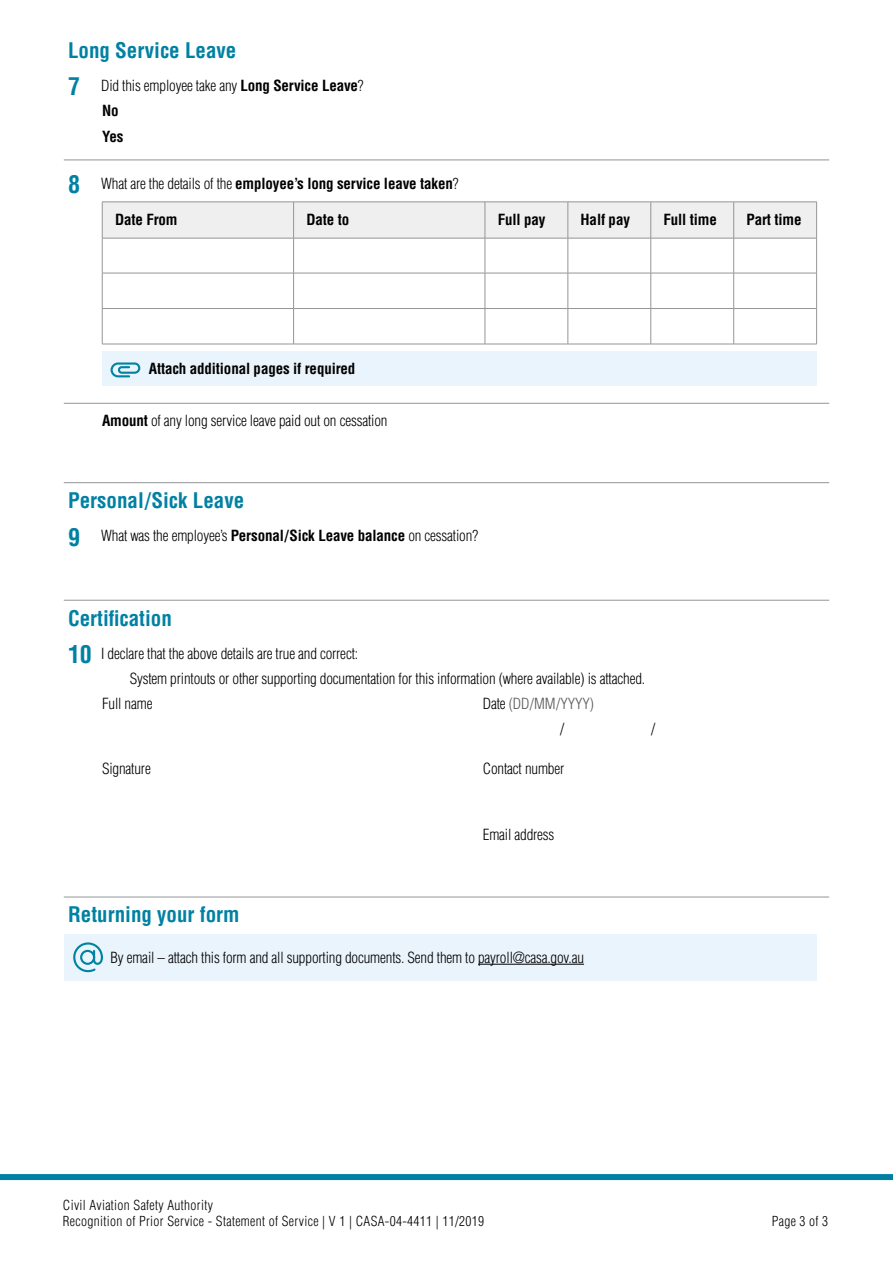
<style>
.page{position:relative;width:893px;height:1263px;background:#fff}
.page>*{position:absolute;margin:0;border:0;box-sizing:border-box;transform-origin:0 0}
.t1{font:700 condensed 24px "Helvetica LT Std";color:#0081a3}
.Sub-H_Cont_Bold_blue{font:700 condensed 21px "Helvetica LT Std";color:#0081a3}
.P_Indent_9mm_10pt_SA{font:300 condensed 15px "Helvetica LT Std";letter-spacing:-.01em;color:#000}
._1SH__P_Indent_9mm_1{font:300 condensed 15px "Helvetica LT Std";letter-spacing:-.01em;color:#000}
.Multi-checkbox_Inden{font:300 condensed 15px "Helvetica LT Std";letter-spacing:-.01em;color:#000}
._1SH__P_Indent_9mm_1-2{font:700 condensed 15px "Helvetica LT Std";letter-spacing:-.01em;color:#000}
._2SH__P_Indent_9mm_1{font:300 condensed 15px "Helvetica LT Std";letter-spacing:-.01em;color:#000}
.Table_H{font:700 condensed 15px "Helvetica LT Std";letter-spacing:-.01em;color:#000}
.Attached_note_10pt_B{font:700 condensed 15px "Helvetica LT Std";letter-spacing:-.01em;color:#000}
.P_Indent_9mm_10pt_SA-2{font:300 condensed 15px "Helvetica LT Std";letter-spacing:-.01em;color:#58595b}
.P_Indent_9mm_10pt_SA-3{font:700 condensed 15px "Helvetica LT Std";color:#000}
.N_Y_Checkbox_line{font:700 condensed 15px "Helvetica LT Std";color:#000}
.t2{font:300 condensed 13.5px/16.5px "Helvetica LT Std";letter-spacing:.025em;color:#000}
.s1{font-weight:700}
.s2{font-weight:300}
.s3{color:#000}
</style>
<div class="page">
<div style="left:0;top:1174px;width:893px;height:6px;background:#0081a3"></div>
<hr style="left:64px;top:160px;width:765px;height:1px;background:#939598">
<div style="left:103px;top:203px;width:713px;height:35px;background:#efeff0"></div>
<hr style="left:293px;top:202px;width:1px;height:36px;background:#939598">
<hr style="left:485px;top:202px;width:1px;height:36px;background:#939598">
<hr style="left:568px;top:202px;width:1px;height:36px;background:#939598">
<hr style="left:650px;top:202px;width:1px;height:36px;background:#939598">
<hr style="left:733px;top:202px;width:1px;height:36px;background:#939598">
<hr style="left:102px;top:238px;width:1px;height:35px;background:#939598">
<hr style="left:293px;top:238px;width:1px;height:35px;background:#939598">
<hr style="left:485px;top:238px;width:1px;height:35px;background:#939598">
<hr style="left:568px;top:238px;width:1px;height:35px;background:#939598">
<hr style="left:650px;top:238px;width:1px;height:35px;background:#939598">
<hr style="left:733px;top:238px;width:1px;height:35px;background:#939598">
<hr style="left:816px;top:238px;width:1px;height:35px;background:#939598">
<hr style="left:102px;top:273px;width:192px;height:1px;background:#939598">
<hr style="left:102px;top:273px;width:1px;height:35px;background:#939598">
<hr style="left:294px;top:273px;width:191px;height:1px;background:#939598">
<hr style="left:293px;top:273px;width:1px;height:35px;background:#939598">
<hr style="left:485px;top:273px;width:83px;height:1px;background:#939598">
<hr style="left:485px;top:273px;width:1px;height:35px;background:#939598">
<hr style="left:568px;top:273px;width:83px;height:1px;background:#939598">
<hr style="left:568px;top:273px;width:1px;height:35px;background:#939598">
<hr style="left:651px;top:273px;width:83px;height:1px;background:#939598">
<hr style="left:650px;top:273px;width:1px;height:35px;background:#939598">
<hr style="left:734px;top:273px;width:83px;height:1px;background:#939598">
<hr style="left:733px;top:273px;width:1px;height:35px;background:#939598">
<hr style="left:816px;top:273px;width:1px;height:35px;background:#939598">
<hr style="left:102px;top:202px;width:192px;height:1px;background:#939598">
<hr style="left:102px;top:202px;width:1px;height:36px;background:#939598">
<hr style="left:294px;top:202px;width:191px;height:1px;background:#939598">
<hr style="left:485px;top:202px;width:83px;height:1px;background:#939598">
<hr style="left:568px;top:202px;width:83px;height:1px;background:#939598">
<hr style="left:651px;top:202px;width:83px;height:1px;background:#939598">
<hr style="left:734px;top:202px;width:83px;height:1px;background:#939598">
<hr style="left:816px;top:202px;width:1px;height:36px;background:#939598">
<hr style="left:102px;top:238px;width:192px;height:1px;background:#939598">
<hr style="left:294px;top:238px;width:191px;height:1px;background:#939598">
<hr style="left:485px;top:238px;width:83px;height:1px;background:#939598">
<hr style="left:568px;top:238px;width:83px;height:1px;background:#939598">
<hr style="left:651px;top:238px;width:83px;height:1px;background:#939598">
<hr style="left:734px;top:238px;width:83px;height:1px;background:#939598">
<svg style="left:63px;top:284px;width:767px;height:697px"></svg>
<h1 class="Sub-H_Cont_Bold_blue" style="left:68px;top:37px;width:170px">Long Service Leave</h1>
<h2 class="t1" style="left:68px;top:71px;width:13px">7</h2>
<p class="_1SH__P_Indent_9mm_1" style="left:101px;top:76px;width:264px">Did this employee take any <span class="s1">Long Service Leave</span>?</p>
<p class="N_Y_Checkbox_line" style="left:102px;top:101px;width:18px">No</p>
<p class="P_Indent_9mm_10pt_SA-3" style="left:102px;top:127px;width:23px">Yes</p>
<h2 class="t1" style="left:68px;top:170px;width:13px">8</h2>
<p class="_1SH__P_Indent_9mm_1-2" style="left:101px;top:174px;width:359px"><span class="s2">What are the details of the</span> employee’s long service leave taken<span class="s2">?</span></p>
<p class="Table_H" style="left:115px;top:210px;width:64px">Date From</p>
<p class="Table_H" style="left:306px;top:210px;width:44px">Date to</p>
<p class="Table_H" style="left:498px;top:210px;width:49px">Full pay</p>
<p class="Table_H" style="left:581px;top:210px;width:51px">Half pay</p>
<p class="Table_H" style="left:664px;top:210px;width:55px">Full time</p>
<p class="Table_H" style="left:746px;top:210px;width:57px">Part time</p>
<p class="Attached_note_10pt_B" style="left:149px;top:360px;width:208px">Attach additional pages if required</p>
<p class="P_Indent_9mm_10pt_SA" style="left:102px;top:411px;width:287px"><span class="s1">Amount</span> of any long service leave paid out on cessation</p>
<h1 class="Sub-H_Cont_Bold_blue" style="left:68px;top:487px;width:178px">Personal/Sick Leave</h1>
<h2 class="t1" style="left:68px;top:522px;width:13px">9</h2>
<p class="_1SH__P_Indent_9mm_1" style="left:101px;top:526px;width:378px">What was the employee’s <span class="s1">Personal/Sick Leave balance</span> on cessation?</p>
<h1 class="Sub-H_Cont_Bold_blue" style="left:68px;top:605px;width:105px">Certification</h1>
<h2 class="t1" style="left:68px;top:639px;width:25px">10</h2>
<p class="_2SH__P_Indent_9mm_1" style="left:101px;top:644px;width:258px">I declare that the above details are true and correct:</p>
<p class="Multi-checkbox_Inden" style="left:130px;top:670px;width:517px">System printouts or other supporting documentation for this information (where available) is attached.</p>
<p class="P_Indent_9mm_10pt_SA" style="left:102px;top:694px;width:52px">Full name</p>
<p class="P_Indent_9mm_10pt_SA-2" style="left:483px;top:694px;width:113px"><span class="s3">Date</span> (DD/MM/YYYY)</p>
<p class="P_Indent_9mm_10pt_SA" style="left:560px;top:720px;width:6px">/</p>
<p class="P_Indent_9mm_10pt_SA" style="left:651px;top:720px;width:6px">/</p>
<p class="P_Indent_9mm_10pt_SA" style="left:483px;top:760px;width:83px">Contact number</p>
<p class="P_Indent_9mm_10pt_SA" style="left:102px;top:760px;width:50px">Signature</p>
<p class="P_Indent_9mm_10pt_SA" style="left:483px;top:825px;width:73px">Email address</p>
<h1 class="Sub-H_Cont_Bold_blue" style="left:68px;top:901px;width:173px">Returning your form</h1>
<p class="P_Indent_9mm_10pt_SA" style="left:111px;top:948px;width:475px">By email – attach this form and all supporting documents. Send them to payroll@casa.gov.au</p>
<p class="t2" style="left:63px;top:1197px;width:423px">Civil Aviation Safety Authority<br>Recognition of Prior Service - Statement of Service | V 1 | CASA-04-4411 | 11/2019</p>
<p class="t2" style="left:772px;top:1213px;width:58px">Page 3 of 3</p>
</div>
